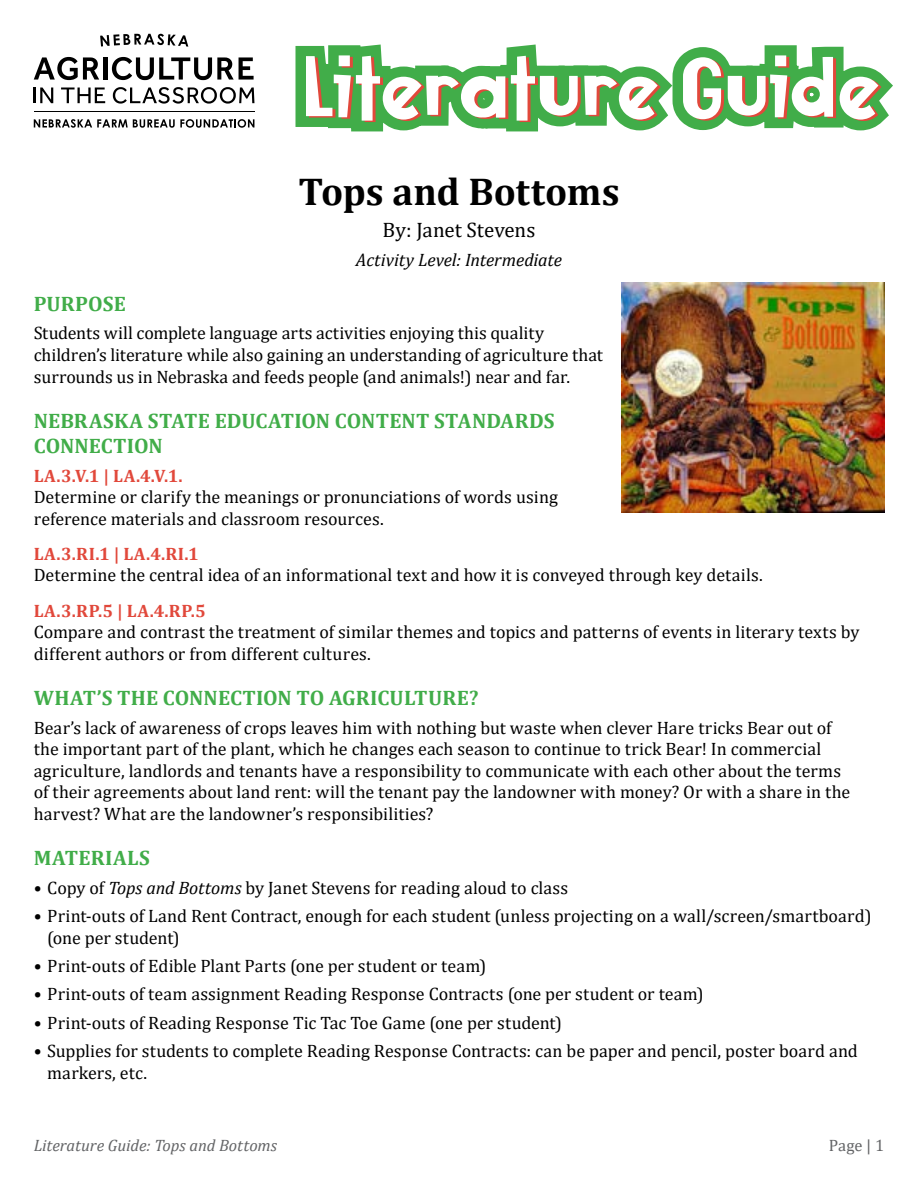
<style>
.page{position:relative;width:918px;height:1188px;background:#fff}
.page>*{position:absolute;margin:0;border:0;box-sizing:border-box;transform-origin:0 0}
.t1{font:700 39px "Cambria";letter-spacing:-.005em;color:#000}
.t2{font:700 21px/25.2px "Cambria";letter-spacing:.005em;color:#41ad49}
.t3{font:21px "Cambria";letter-spacing:-.005em;color:#000}
.t4{font:18px/21.6px "Cambria";color:#000}
.t5{font:700 18px "Cambria";letter-spacing:.035em;color:#e1483b}
.t6{font:italic 18px "Cambria";letter-spacing:-.005em;color:#000}
.t7{font:italic 16.5px "Cambria";letter-spacing:-.005em;color:#636466}
.t8{font:16.5px "Cambria";color:#636466}
.s1{font-style:italic}
</style>
<div class="page">
<hr style="left:34px;top:111px;width:220px;height:1px;background:#000">
<svg style="left:100px;top:34px;width:88px;height:13px"></svg>
<svg style="left:34px;top:57px;width:65px;height:23px"></svg>
<hr style="left:103px;top:57px;width:4px;height:23px;background:#000">
<svg style="left:112px;top:57px;width:142px;height:23px"></svg>
<svg style="left:34px;top:88px;width:19px;height:15px"></svg>
<svg style="left:61px;top:88px;width:44px;height:15px"></svg>
<svg style="left:113px;top:87px;width:141px;height:17px"></svg>
<svg style="left:34px;top:119px;width:220px;height:9px"></svg>
<svg style="left:295px;top:44px;width:598px;height:88px"></svg>
<svg style="left:306px;top:55px;width:575px;height:67px"></svg>
<img style="left:621px;top:283px;width:263px;height:229px">
<h1 class="t1" style="left:298px;top:164px;width:323px">Tops and Bottoms</h1>
<p class="t3" style="left:382px;top:218px;width:155px">By: Janet Stevens</p>
<p class="t6" style="left:356px;top:247px;width:208px">Activity Level: Intermediate</p>
<p class="t2" style="left:34px;top:291px;width:94px">PURPOSE</p>
<p class="t4" style="left:34px;top:322px;width:571px">Students will complete language arts activities enjoying this quality children’s literature while also gaining an understanding of agriculture that surrounds us in Nebraska and feeds people (and animals!) near and far.</p>
<p class="t2" style="left:34px;top:408px;width:522px">NEBRASKA STATE EDUCATION CONTENT STANDARDS<br>CONNECTION</p>
<p class="t5" style="left:34px;top:463px;width:150px">LA.3.V.1 | LA.4.V.1.</p>
<p class="t4" style="left:34px;top:486px;width:526px">Determine or clarify the meanings or pronunciations of words using reference materials and classroom resources.</p>
<p class="t5" style="left:34px;top:541px;width:167px">LA.3.RI.1 | LA.4.RI.1</p>
<p class="t4" style="left:34px;top:564px;width:731px">Determine the central idea of an informational text and how it is conveyed through key details.</p>
<p class="t5" style="left:34px;top:598px;width:174px">LA.3.RP.5 | LA.4.RP.5</p>
<p class="t4" style="left:34px;top:621px;width:827px">Compare and contrast the treatment of similar themes and topics and patterns of events in literary texts by different authors or from different cultures.</p>
<p class="t2" style="left:34px;top:685px;width:446px">WHAT’S THE CONNECTION TO AGRICULTURE?</p>
<p class="t4" style="left:34px;top:717px;width:818px">Bear’s lack of awareness of crops leaves him with nothing but waste when clever Hare tricks Bear out of the important part of the plant, which he changes each season to continue to trick Bear! In commercial agriculture, landlords and tenants have a responsibility to communicate with each other about the terms of their agreements about land rent: will the tenant pay the landowner with money? Or with a share in the harvest? What are the landowner’s responsibilities?</p>
<p class="t2" style="left:34px;top:845px;width:118px">MATERIALS</p>
<p class="t4" style="left:34px;top:877px;width:536px">• Copy of <span class="s1">Tops and Bottoms</span> by Janet Stevens for reading aloud to class</p>
<p class="t4" style="left:47px;top:905px;width:826px;text-indent:-14px">• Print-outs of Land Rent Contract, enough for each student (unless projecting on a wall/screen/smartboard) (one per student)</p>
<p class="t4" style="left:34px;top:955px;width:454px">• Print-outs of Edible Plant Parts (one per student or team)</p>
<p class="t4" style="left:34px;top:983px;width:671px">• Print-outs of team assignment Reading Response Contracts (one per student or team)</p>
<p class="t4" style="left:34px;top:1012px;width:530px">• Print-outs of Reading Response Tic Tac Toe Game (one per student)</p>
<p class="t4" style="left:47px;top:1040px;width:812px;text-indent:-14px">• Supplies for students to complete Reading Response Contracts: can be paper and pencil, poster board and markers, etc.</p>
<p class="t7" style="left:34px;top:1134px;width:245px">Literature Guide: Tops and Bottoms</p>
<p class="t8" style="left:829px;top:1136px;width:57px">Page | 1</p>
</div>
